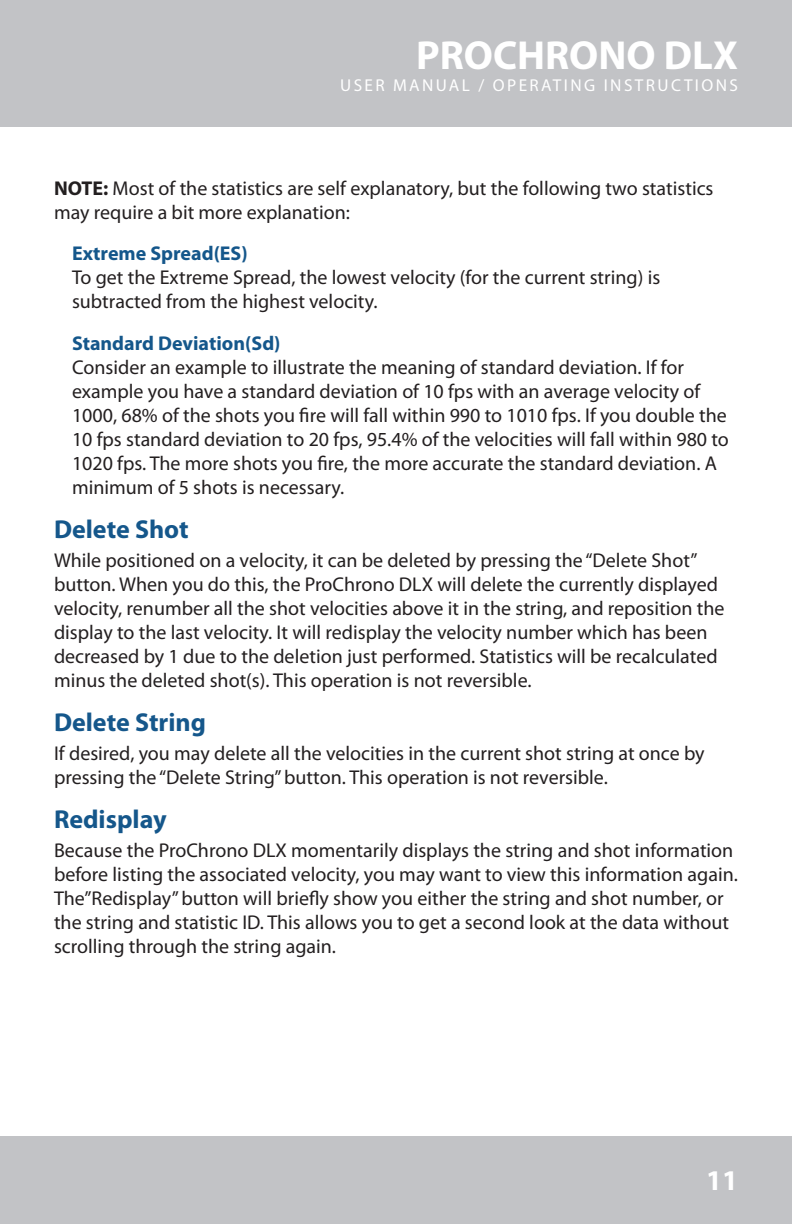
<style>
.page{position:relative;width:792px;height:1224px;background:#fff}
.page>*{position:absolute;margin:0;border:0;box-sizing:border-box;transform-origin:0 0}
.t1{font:700 40.6px "Myriad Pro";color:#fff}
.t2{font:700 28.6px "Myriad Pro";color:#fff}
.t3{font:700 26px "Myriad Pro";color:#15578b}
.t4{font:20px/24px "Myriad Pro";color:#231f20}
.t5{font:700 20px "Myriad Pro";color:#15578b}
.t6{font:17.2px "Myriad Pro";letter-spacing:.14em;color:#fff}
.s1{font-weight:700}
</style>
<div class="page">
<div style="left:0;top:0;width:792px;height:127px;background:#c2c3c6"></div>
<div style="left:0;top:1136px;width:792px;height:88px;background:#c2c3c6"></div>
<h1 class="t1" style="left:416px;top:29px;width:323px">PROCHRONO DLX</h1>
<p class="t6" style="left:340px;top:75px;width:399px">USER MANUAL / OPERATING INSTRUCTIONS</p>
<p class="t4" style="left:54px;top:176px;width:661px"><span class="s1">NOTE:</span> Most of the statistics are self explanatory, but the following two statistics may require a bit more explanation:</p>
<p class="t5" style="left:72px;top:241px;width:177px">Extreme Spread(ES)</p>
<p class="t4" style="left:72px;top:265px;width:590px">To get the Extreme Spread, the lowest velocity (for the current string) is subtracted from the highest velocity.</p>
<p class="t5" style="left:72px;top:330px;width:210px">Standard Deviation(Sd)</p>
<p class="t4" style="left:72px;top:355px;width:658px">Consider an example to illustrate the meaning of standard deviation. If for example you have a standard deviation of 10 fps with an average velocity of 1000, 68% of the shots you fire will fall within 990 to 1010 fps. If you double the 10 fps standard deviation to 20 fps, 95.4% of the velocities will fall within 980 to 1020 fps. The more shots you fire, the more accurate the standard deviation. A minimum of 5 shots is necessary.</p>
<h3 class="t3" style="left:54px;top:512px;width:136px">Delete Shot</h3>
<p class="t4" style="left:54px;top:548px;width:672px">While positioned on a velocity, it can be deleted by pressing the “Delete Shot” button. When you do this, the ProChrono DLX will delete the currently displayed velocity, renumber all the shot velocities above it in the string, and reposition the display to the last velocity. It will redisplay the velocity number which has been decreased by 1 due to the deletion just performed. Statistics will be recalculated minus the deleted shot(s). This operation is not reversible.</p>
<h3 class="t3" style="left:54px;top:705px;width:153px">Delete String</h3>
<p class="t4" style="left:54px;top:741px;width:652px">If desired, you may delete all the velocities in the current shot string at once by pressing the “Delete String” button. This operation is not reversible.</p>
<h3 class="t3" style="left:54px;top:802px;width:114px">Redisplay</h3>
<p class="t4" style="left:54px;top:838px;width:685px">Because the ProChrono DLX momentarily displays the string and shot information before listing the associated velocity, you may want to view this information again.<br>The”Redisplay” button will briefly show you either the string and shot number, or the string and statistic ID. This allows you to get a second look at the data without scrolling through the string again.</p>
<h2 class="t2" style="left:706px;top:1161px;width:33px">11</h2>
</div>
